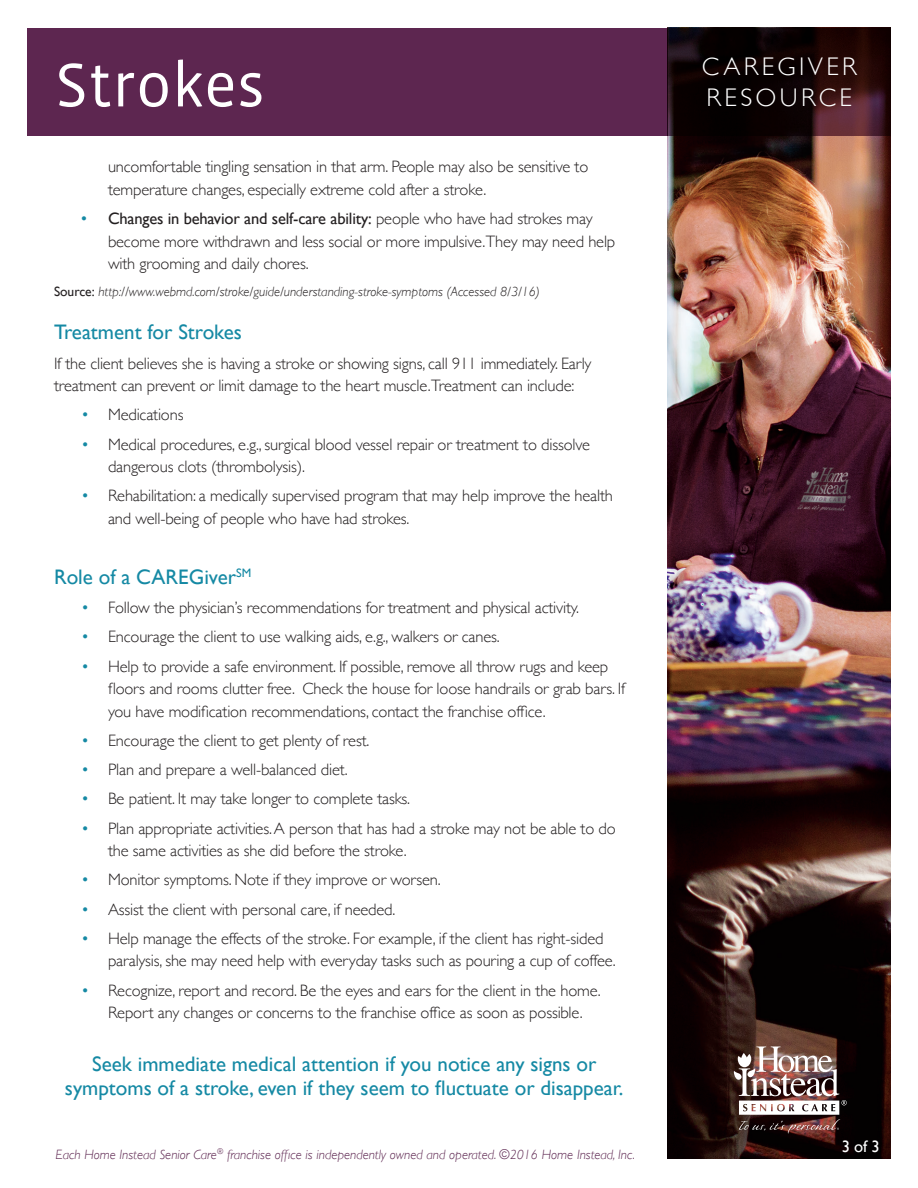
<style>
.page{position:relative;width:918px;height:1188px;background:#fff}
.page>*{position:absolute;margin:0;border:0;box-sizing:border-box;transform-origin:0 0}
.t1{font:63px "Vista Sans Alt";color:#fff}
.t2{font:300 25.5px/31.5px "Gill Sans";letter-spacing:.13em;color:#fff}
.Paragraph_Style_1{font:21px/24px "Gill Sans";color:#1589a4;text-align:center}
.Pink_Bullets{font:300 16.5px/22.5px "Gill Sans";letter-spacing:-.01em;color:#231f20}
.Pink_Bullets-2{font:16.5px "Gill Sans";color:#fff}
.t3{font:italic 300 13.5px "Gill Sans";color:#5d2650}
.Paragraph_Style_1-2{font:italic 300 13.5px "Gill Sans";color:#231f20}
.s1{font-weight:400;color:#1589a4}
.s2{font-weight:400}
.s3{font-weight:400;font-style:normal}
.s4{color:#1589a4}
</style>
<div class="page">
<img style="left:667px;top:27px;width:224px;height:1132px">
<svg style="left:668px;top:28px;width:223px;height:108px;background:#190809"></svg>
<div style="left:27px;top:28px;width:641px;height:108px;background:#5d2650"></div>
<img style="left:734px;top:1047px;width:113px;height:87px">
<p class="t1" style="left:55px;top:53px;width:211px">Strokes</p>
<p class="Pink_Bullets" style="left:108px;top:155px;width:482px">uncomfortable tingling sensation in that arm. People may also be sensitive to temperature changes, especially extreme cold after a stroke.</p>
<p class="Pink_Bullets" style="left:108px;top:207px;width:509px;text-indent:-27px"><span class="s1">•</span> <span class="s2">Changes in behavior and self-care ability:</span> people who have had strokes may become more withdrawn and less social or more impulsive.They may need help with grooming and daily chores.</p>
<p class="Paragraph_Style_1-2" style="left:54px;top:284px;width:488px"><span class="s3">Source:</span> http://www.webmd.com/stroke/guide/understanding-stroke-symptoms (Accessed 8/3/16)</p>
<p class="Paragraph_Style_1" style="left:54px;top:320px;width:189px">Treatment for Strokes</p>
<p class="Pink_Bullets" style="left:54px;top:351px;width:539px">If the client believes she is having a stroke or showing signs, call 911 immediately. Early treatment can prevent or limit damage to the heart muscle.Treatment can include:</p>
<p class="Pink_Bullets" style="left:81px;top:403px;width:104px"><span class="s4">•</span> Medications</p>
<p class="Pink_Bullets" style="left:108px;top:432px;width:483px;text-indent:-27px"><span class="s4">•</span> Medical procedures, e.g., surgical blood vessel repair or treatment to dissolve dangerous clots (thrombolysis).</p>
<p class="Pink_Bullets" style="left:108px;top:484px;width:506px;text-indent:-27px"><span class="s4">•</span> Rehabilitation: a medically supervised program that may help improve the health and well-being of people who have had strokes.</p>
<p class="Paragraph_Style_1" style="left:54px;top:565px;width:199px">Role of a CAREGiver<sup>SM</sup></p>
<p class="Pink_Bullets" style="left:81px;top:596px;width:500px"><span class="s4">•</span> Follow the physician’s recommendations for treatment and physical activity.</p>
<p class="Pink_Bullets" style="left:81px;top:625px;width:420px"><span class="s4">•</span> Encourage the client to use walking aids, e.g., walkers or canes.</p>
<p class="Pink_Bullets" style="left:108px;top:654px;width:519px;text-indent:-27px"><span class="s4">•</span> Help to provide a safe environment. If possible, remove all throw rugs and keep floors and rooms clutter free. Check the house for loose handrails or grab bars. If you have modification recommendations, contact the franchise office.</p>
<p class="Pink_Bullets" style="left:81px;top:728px;width:290px"><span class="s4">•</span> Encourage the client to get plenty of rest.</p>
<p class="Pink_Bullets" style="left:81px;top:758px;width:268px"><span class="s4">•</span> Plan and prepare a well-balanced diet.</p>
<p class="Pink_Bullets" style="left:81px;top:787px;width:331px"><span class="s4">•</span> Be patient. It may take longer to complete tasks.</p>
<p class="Pink_Bullets" style="left:108px;top:816px;width:509px;text-indent:-27px"><span class="s4">•</span> Plan appropriate activities. A person that has had a stroke may not be able to do the same activities as she did before the stroke.</p>
<p class="Pink_Bullets" style="left:81px;top:868px;width:361px"><span class="s4">•</span> Monitor symptoms. Note if they improve or worsen.</p>
<p class="Pink_Bullets" style="left:81px;top:897px;width:316px"><span class="s4">•</span> Assist the client with personal care, if needed.</p>
<p class="Pink_Bullets" style="left:108px;top:926px;width:509px;text-indent:-27px"><span class="s4">•</span> Help manage the effects of the stroke. For example, if the client has right-sided paralysis, she may need help with everyday tasks such as pouring a cup of coffee.</p>
<p class="Pink_Bullets" style="left:81px;top:978px;width:521px;text-align:center"><span class="s4">•</span> Recognize, report and record. Be the eyes and ears for the client in the home.<br>Report any changes or concerns to the franchise office as soon as possible.</p>
<p class="Paragraph_Style_1" style="left:65px;top:1051px;width:560px">Seek immediate medical attention if you notice any signs or symptoms of a stroke, even if they seem to fluctuate or disappear.</p>
<p class="t3" style="left:56px;top:1147px;width:581px">Each Home Instead Senior Care<sup>®</sup> franchise office is independently owned and operated. ©2016 Home Instead, Inc.</p>
<p class="t2" style="left:702px;top:50px;width:156px">CAREGIVER<br>RESOURCE</p>
<p class="Pink_Bullets-2" style="left:842px;top:1137px;width:40px">3 of 3</p>
</div>
